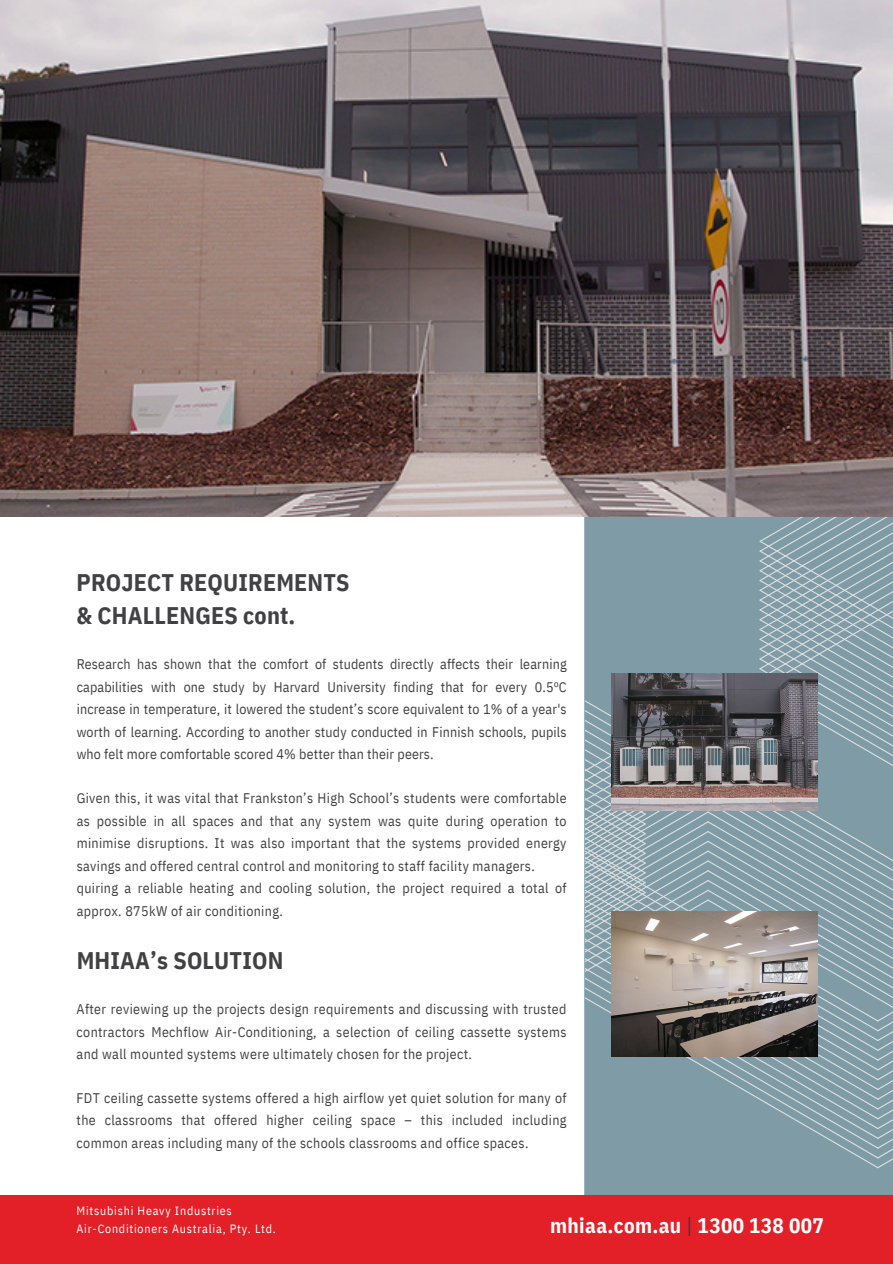
<style>
.page{position:relative;width:893px;height:1264px;background:#fff}
.page>*{position:absolute;margin:0;border:0;box-sizing:border-box;transform-origin:0 0}
.t1{font:700 24px/32.7px "IBM Plex Sans Cond";letter-spacing:.005em;color:#414042}
.t2{font:700 21px "IBM Plex Sans Cond";letter-spacing:.015em;color:#fff}
.t3{font:13.95px/22.5px "IBM Plex Sans Cond";letter-spacing:.025em;color:#414042;text-align:justify}
.t4{font:12px/18px "IBM Plex Sans Cond";letter-spacing:.065em;color:#fff}
.s1{font-weight:400;color:#2d3f4e}
</style>
<div class="page">
<div style="left:584px;top:516px;width:308px;height:679px;background:#7f9ca6"></div>
<div style="left:0;top:1195px;width:892px;height:68px;background:#e31f27"></div>
<svg style="left:708px;top:811px;width:184px;height:10px;background:#86a1aa"></svg>
<svg style="left:708px;top:821px;width:184px;height:10px;background:#88a2ab"></svg>
<svg style="left:708px;top:831px;width:184px;height:9px;background:#89a3ac"></svg>
<svg style="left:708px;top:840px;width:184px;height:10px;background:#8aa3ac"></svg>
<svg style="left:708px;top:850px;width:184px;height:10px;background:#8ba4ad"></svg>
<svg style="left:708px;top:860px;width:184px;height:10px;background:#8ba4ad"></svg>
<svg style="left:708px;top:870px;width:184px;height:9px;background:#8ba4ad"></svg>
<svg style="left:708px;top:879px;width:184px;height:10px;background:#8ba4ad"></svg>
<svg style="left:708px;top:889px;width:184px;height:10px;background:#8ba4ad"></svg>
<svg style="left:707px;top:899px;width:185px;height:274px;background:#8aa3ac"></svg>
<svg style="left:576px;top:516px;width:132px;height:468px;background:#94abb4"></svg>
<svg style="left:878px;top:989px;width:14px;height:179px;background:#8ba4ad"></svg>
<svg style="left:584px;top:984px;width:294px;height:184px;background:#849fa8"></svg>
<svg style="left:759px;top:516px;width:133px;height:258px;background:#8ea6ae"></svg>
<img style="left:0;top:0;width:892px;height:516px">
<img style="left:611px;top:911px;width:206px;height:145px">
<img style="left:611px;top:673px;width:206px;height:137px">
<h1 class="t1" style="left:77px;top:566px;width:274px">PROJECT REQUIREMENTS &amp; CHALLENGES cont.</h1>
<h3 class="t3" style="left:77px;top:653px;width:491px">Research has shown that the comfort of students directly affects their learning capabilities with one study by Harvard University finding that for every 0.5ºC increase in temperature, it lowered the student’s score equivalent to 1% of a year's worth of learning. According to another study conducted in Finnish schools, pupils who felt more comfortable scored 4% better than their peers.</h3>
<h3 class="t3" style="left:77px;top:786px;width:491px;text-align:left">Given this, it was vital that Frankston’s High School’s students were comfortable as possible in all spaces and that any system was quite during operation to minimise disruptions. It was also important that the systems provided energy savings and offered central control and monitoring to staff facility managers. quiring a reliable heating and cooling solution, the project required a total of approx. 875kW of air conditioning.</h3>
<p class="t1" style="left:77px;top:943px;width:208px">MHIAA’s SOLUTION</p>
<p class="t3" style="left:77px;top:997px;width:491px">After reviewing up the projects design requirements and discussing with trusted contractors Mechflow Air-Conditioning, a selection of ceiling cassette systems and wall mounted systems were ultimately chosen for the project.</p>
<p class="t3" style="left:77px;top:1086px;width:491px">FDT ceiling cassette systems offered a high airflow yet quiet solution for many of the classrooms that offered higher ceiling space – this included including common areas including many of the schools classrooms and office spaces.</p>
<h3 class="t4" style="left:77px;top:1201px;width:201px">Mitsubishi Heavy Industries<br>Air-Conditioners Australia, Pty. Ltd.</h3>
<h3 class="t2" style="left:550px;top:1211px;width:275px">mhiaa.com.au <span class="s1">|</span> 1300 138 007</h3>
</div>
